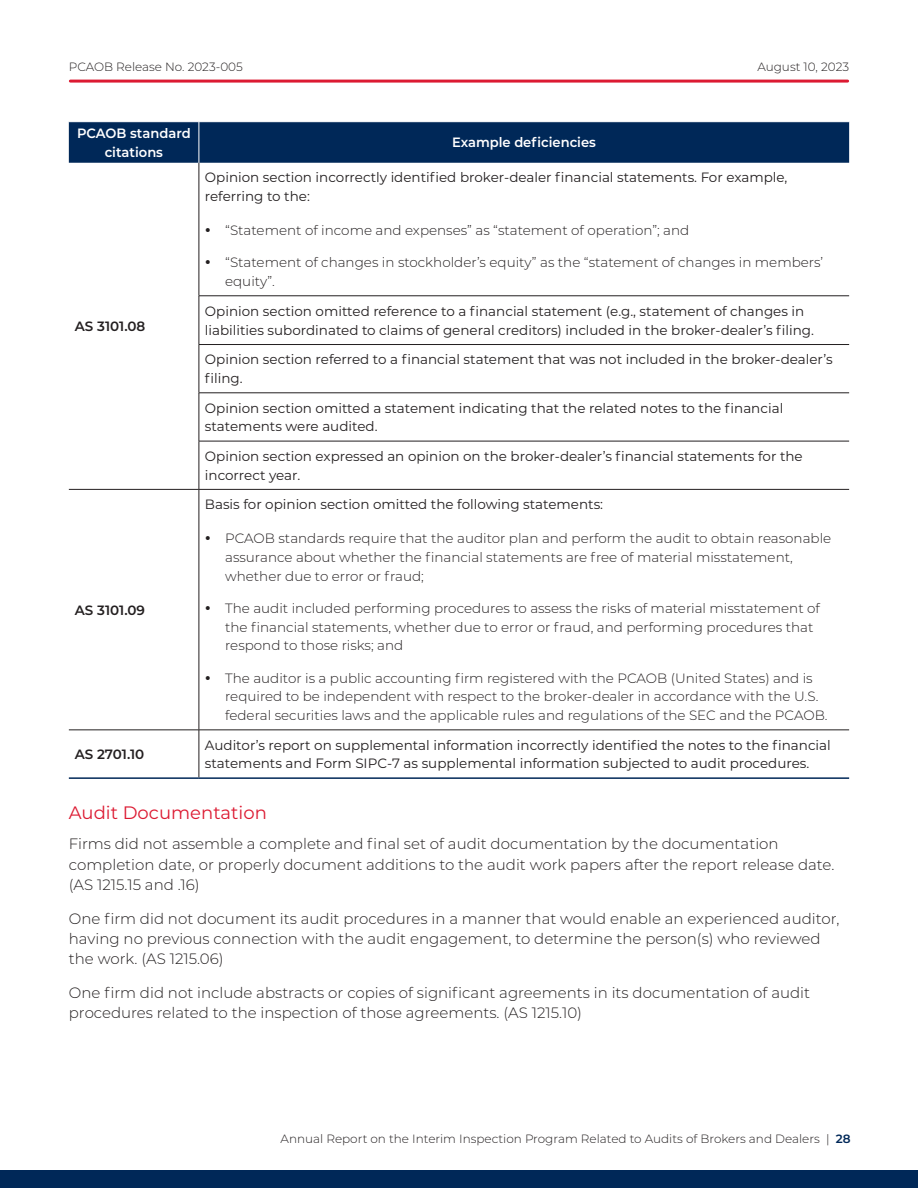
<style>
.page{position:relative;width:918px;height:1188px;background:#fff}
.page>*{position:absolute;margin:0;border:0;box-sizing:border-box;transform-origin:0 0}
.Header_4{font:18px "Montserrat";color:#dc1a32}
.Body_Copy{font:300 15px/20.2px "Montserrat";color:#231f20}
.t1{font:13.5px/18.8px "Montserrat";color:#231f20}
.t2{font:300 13.5px/18.8px "Montserrat";color:#231f20}
.t3{font:600 13.5px/18.8px "Montserrat";color:#fff;text-align:center}
.t4{font:600 13.5px "Montserrat";color:#231f20}
.t5{font:300 12px "Montserrat";color:#231f20}
.s1{font-weight:600;color:#002858}
</style>
<div class="page">
<div style="left:0;top:1170px;width:918px;height:18px;background:#002858"></div>
<hr style="left:70px;top:80px;width:778px;height:3px;background:#dc1a32">
<div style="left:69px;top:122px;width:780px;height:41px;background:#002858"></div>
<hr style="left:199px;top:163px;width:1px;height:133px;background:#231f20">
<hr style="left:199px;top:296px;width:650px;height:1px;background:#231f20">
<hr style="left:199px;top:296px;width:1px;height:48px;background:#231f20">
<hr style="left:199px;top:344px;width:650px;height:1px;background:#231f20">
<hr style="left:199px;top:345px;width:1px;height:48px;background:#231f20">
<hr style="left:199px;top:393px;width:650px;height:1px;background:#231f20">
<hr style="left:199px;top:393px;width:1px;height:48px;background:#231f20">
<hr style="left:199px;top:441px;width:650px;height:1px;background:#231f20">
<hr style="left:199px;top:441px;width:1px;height:48px;background:#231f20">
<hr style="left:69px;top:489px;width:130px;height:1px;background:#231f20">
<hr style="left:199px;top:489px;width:650px;height:1px;background:#231f20">
<hr style="left:199px;top:490px;width:1px;height:240px;background:#231f20">
<hr style="left:69px;top:730px;width:130px;height:1px;background:#231f20">
<hr style="left:199px;top:730px;width:650px;height:1px;background:#231f20">
<hr style="left:199px;top:730px;width:1px;height:47px;background:#231f20">
<hr style="left:199px;top:122px;width:1px;height:41px;background:#fff">
<hr style="left:69px;top:777px;width:130px;height:2px;background:#002858">
<hr style="left:199px;top:777px;width:650px;height:2px;background:#002858">
<p class="t5" style="left:69px;top:59px;width:176px">PCAOB Release No. 2023-005</p>
<p class="t5" style="left:757px;top:59px;width:93px">August 10, 2023</p>
<p class="t3" style="left:77px;top:123px;width:115px">PCAOB standard citations</p>
<p class="t3" style="left:452px;top:133px;width:145px">Example deficiencies</p>
<p class="t4" style="left:75px;top:317px;width:72px">AS 3101.08</p>
<p class="t4" style="left:75px;top:600px;width:72px">AS 3101.09</p>
<p class="t1" style="left:205px;top:168px;width:584px">Opinion section incorrectly identified broker-dealer financial statements. For example, referring to the:</p>
<p class="t2" style="left:225px;top:220px;width:466px">“Statement of income and expenses” as “statement of operation”; and</p>
<p class="t2" style="left:225px;top:253px;width:600px">“Statement of changes in stockholder’s equity” as the “statement of changes in members’ equity”.</p>
<p class="t1" style="left:205px;top:301px;width:611px">Opinion section omitted reference to a financial statement (e.g., statement of changes in liabilities subordinated to claims of general creditors) included in the broker-dealer’s filing.</p>
<p class="t1" style="left:205px;top:350px;width:629px">Opinion section referred to a financial statement that was not included in the broker-dealer’s filing.</p>
<p class="t1" style="left:205px;top:398px;width:580px">Opinion section omitted a statement indicating that the related notes to the financial statements were audited.</p>
<p class="t1" style="left:205px;top:446px;width:599px">Opinion section expressed an opinion on the broker-dealer’s financial statements for the incorrect year.</p>
<p class="t1" style="left:205px;top:495px;width:400px">Basis for opinion section omitted the following statements:</p>
<p class="t2" style="left:225px;top:529px;width:608px">PCAOB standards require that the auditor plan and perform the audit to obtain reasonable assurance about whether the financial statements are free of material misstatement, whether due to error or fraud;</p>
<p class="t2" style="left:225px;top:598px;width:596px">The audit included performing procedures to assess the risks of material misstatement of the financial statements, whether due to error or fraud, and performing procedures that respond to those risks; and</p>
<p class="t2" style="left:225px;top:668px;width:604px">The auditor is a public accounting firm registered with the PCAOB (United States) and is required to be independent with respect to the broker-dealer in accordance with the U.S. federal securities laws and the applicable rules and regulations of the SEC and the PCAOB.</p>
<p class="t4" style="left:75px;top:745px;width:71px">AS 2701.10</p>
<p class="t1" style="left:205px;top:735px;width:627px">Auditor’s report on supplemental information incorrectly identified the notes to the financial statements and Form SIPC-7 as supplemental information subjected to audit procedures.</p>
<p class="Header_4" style="left:69px;top:800px;width:200px">Audit Documentation</p>
<p class="Body_Copy" style="left:69px;top:833px;width:767px">Firms did not assemble a complete and final set of audit documentation by the documentation completion date, or properly document additions to the audit work papers after the report release date. (AS 1215.15 and .16)</p>
<p class="Body_Copy" style="left:69px;top:908px;width:772px">One firm did not document its audit procedures in a manner that would enable an experienced auditor, having no previous connection with the audit engagement, to determine the person(s) who reviewed the work. (AS 1215.06)</p>
<p class="Body_Copy" style="left:69px;top:982px;width:743px">One firm did not include abstracts or copies of significant agreements in its documentation of audit procedures related to the inspection of those agreements. (AS 1215.10)</p>
<p class="t5" style="left:281px;top:1130px;width:571px">Annual Report on the Interim Inspection Program Related to Audits of Brokers and Dealers | <span class="s1">28</span></p>
</div>
